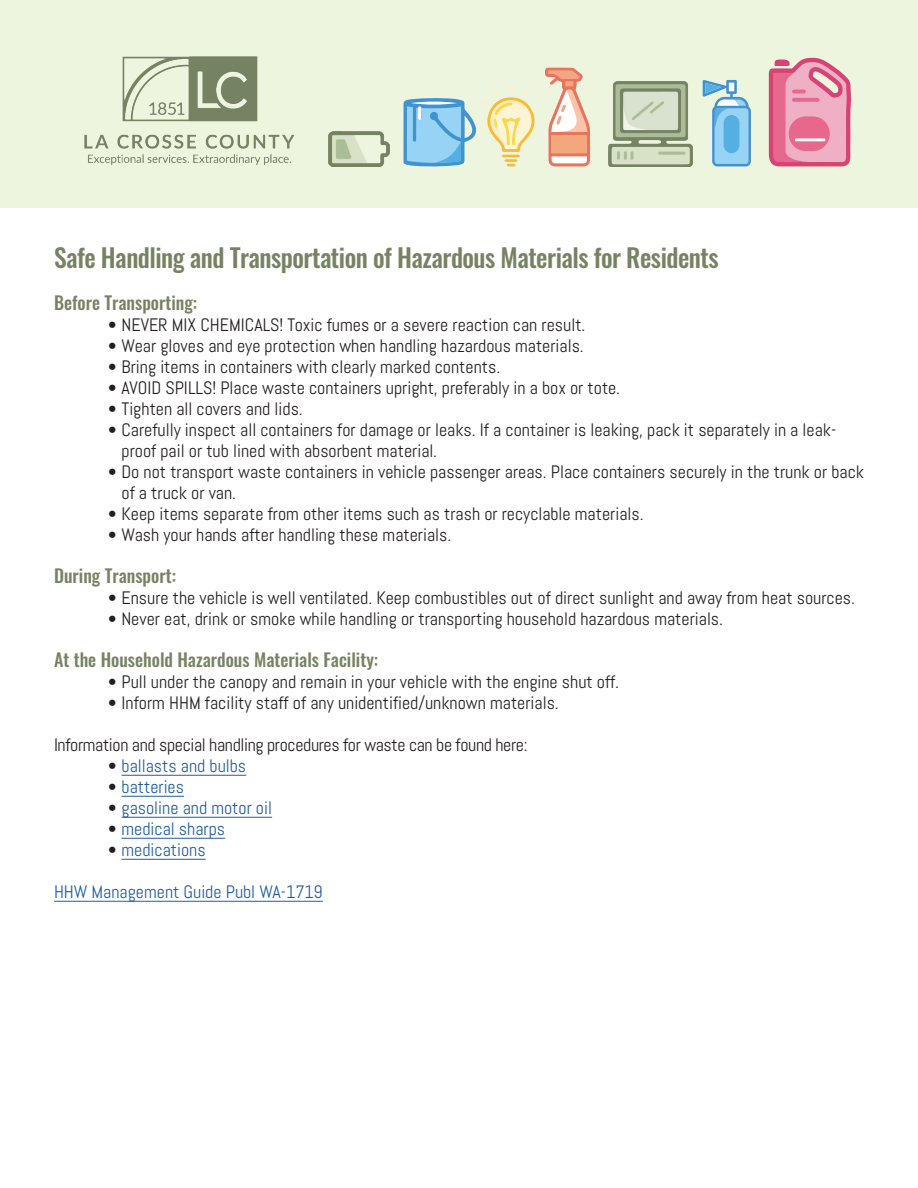
<style>
.page{position:relative;width:918px;height:1188px;background:#fff}
.page>*{position:absolute;margin:0;border:0;box-sizing:border-box;transform-origin:0 0}
.t1{font:500 25.5px "Oswald";letter-spacing:-.02em;color:#768362}
.t2{font:18px/21px "Abel";color:#231f20}
.t3{font:18px "Abel";color:#215e9f}
.t4{font:500 18px "Oswald";color:#768362}
.t5{font:18px "Abel";letter-spacing:-.02em;color:#231f20}
.s1{color:#231f20}
</style>
<div class="page">
<div style="left:0;top:0;width:918px;height:207px;background:#eef5df"></div>
<img style="left:84px;top:56px;width:210px;height:109px">
<img style="left:609px;top:81px;width:84px;height:85px">
<img style="left:328px;top:132px;width:62px;height:34px">
<svg style="left:769px;top:57px;width:82px;height:109px;background:#e792aa"></svg>
<div style="left:789px;top:116px;width:41px;height:35px;background:#e7688c;border-radius:17px"></div>
<svg style="left:792px;top:98px;width:28px;height:4px"></svg>
<svg style="left:792px;top:90px;width:14px;height:4px"></svg>
<hr style="left:795px;top:138px;width:31px;height:3px;background:#fff">
<svg style="left:703px;top:80px;width:48px;height:86px"></svg>
<svg style="left:545px;top:68px;width:45px;height:98px"></svg>
<div style="left:552px;top:135px;width:35px;height:18px;background:#f3a77d"></div>
<svg style="left:404px;top:86px;width:135px;height:81px"></svg>
<hr style="left:122px;top:775px;width:124px;height:1px;background:#215e9f">
<hr style="left:122px;top:796px;width:62px;height:1px;background:#215e9f">
<hr style="left:122px;top:817px;width:150px;height:1px;background:#215e9f">
<hr style="left:122px;top:838px;width:103px;height:1px;background:#215e9f">
<hr style="left:122px;top:859px;width:84px;height:1px;background:#215e9f">
<hr style="left:54px;top:901px;width:269px;height:1px;background:#215e9f">
<p class="t1" style="left:54px;top:235px;width:666px">Safe Handling and Transportation of Hazardous Materials for Residents</p>
<p class="t4" style="left:54px;top:287px;width:145px">Before Transporting:</p>
<p class="t2" style="left:108px;top:314px;width:479px">• NEVER MIX CHEMICALS! Toxic fumes or a severe reaction can result.</p>
<p class="t2" style="left:108px;top:335px;width:477px">• Wear gloves and eye protection when handling hazardous materials.</p>
<p class="t2" style="left:108px;top:356px;width:394px">• Bring items in containers with clearly marked contents.</p>
<p class="t2" style="left:108px;top:377px;width:514px">• AVOID SPILLS! Place waste containers upright, preferably in a box or tote.</p>
<p class="t2" style="left:108px;top:398px;width:196px">• Tighten all covers and lids.</p>
<p class="t2" style="left:122px;top:419px;width:716px;text-indent:-14px">• Carefully inspect all containers for damage or leaks. If a container is leaking, pack it separately in a leak&shy;proof pail or tub lined with absorbent material.</p>
<p class="t2" style="left:122px;top:461px;width:744px;text-indent:-14px">• Do not transport waste containers in vehicle passenger areas. Place containers securely in the trunk or back of a truck or van.</p>
<p class="t2" style="left:108px;top:503px;width:537px">• Keep items separate from other items such as trash or recyclable materials.</p>
<p class="t2" style="left:108px;top:524px;width:345px">• Wash your hands after handling these materials.</p>
<p class="t4" style="left:54px;top:560px;width:124px">During Transport:</p>
<p class="t2" style="left:108px;top:587px;width:749px">• Ensure the vehicle is well ventilated. Keep combustibles out of direct sunlight and away from heat sources.</p>
<p class="t2" style="left:108px;top:608px;width:617px">• Never eat, drink or smoke while handling or transporting household hazardous materials.</p>
<p class="t4" style="left:54px;top:644px;width:326px">At the Household Hazardous Materials Facility:</p>
<p class="t2" style="left:108px;top:671px;width:512px">• Pull under the canopy and remain in your vehicle with the engine shut off.</p>
<p class="t2" style="left:108px;top:692px;width:452px">• Inform HHM facility staff of any unidentified/unknown materials.</p>
<p class="t5" style="left:54px;top:733px;width:475px">Information and special handling procedures for waste can be found here:</p>
<p class="t3" style="left:108px;top:754px;width:140px"><span class="s1">•</span> ballasts and bulbs</p>
<p class="t3" style="left:108px;top:775px;width:78px"><span class="s1">•</span> batteries</p>
<p class="t3" style="left:108px;top:796px;width:166px"><span class="s1">•</span> gasoline and motor oil</p>
<p class="t3" style="left:108px;top:817px;width:119px"><span class="s1">•</span> medical sharps</p>
<p class="t3" style="left:108px;top:838px;width:99px"><span class="s1">•</span> medications</p>
<p class="t3" style="left:54px;top:880px;width:270px">HHW Management Guide Publ WA-1719</p>
</div>
